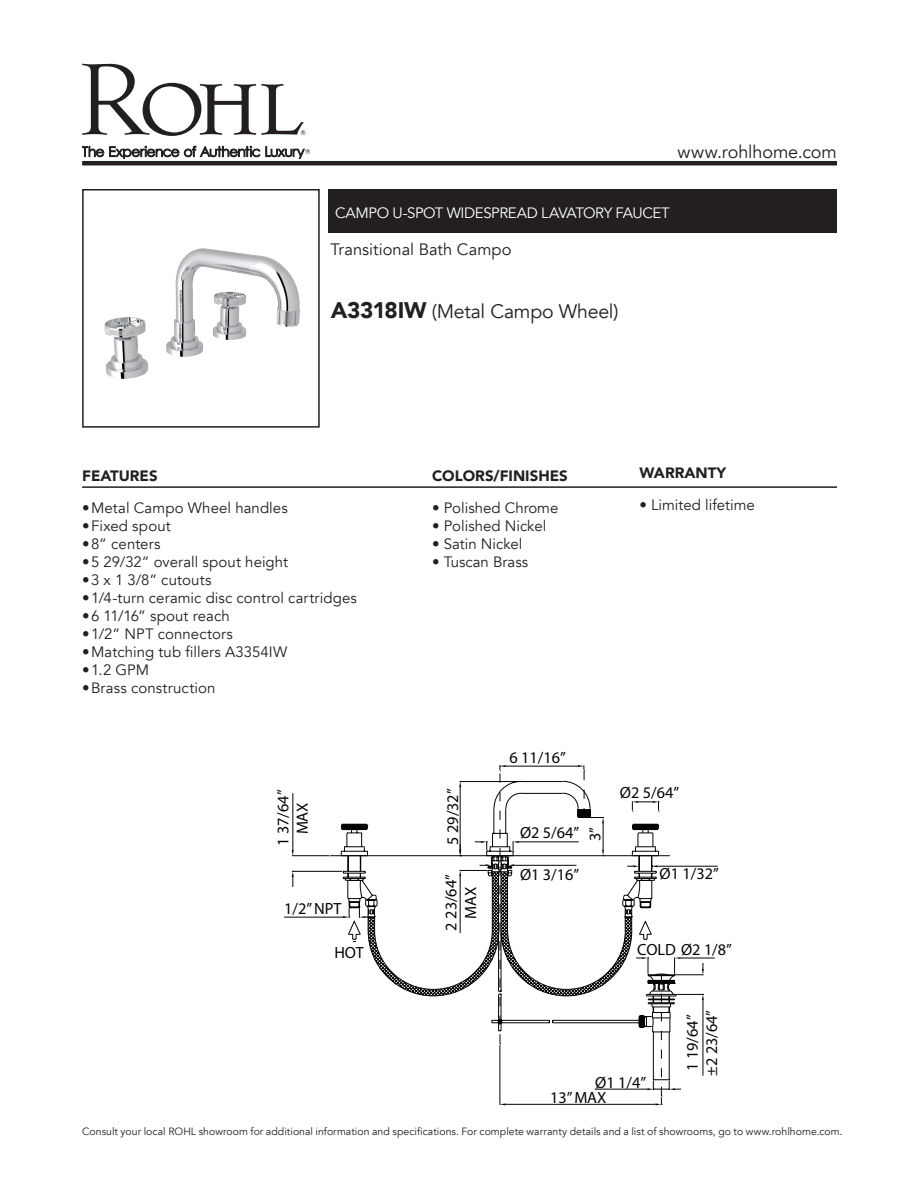
<style>
.page{position:relative;width:918px;height:1188px;background:#fff}
.page>*{position:absolute;margin:0;border:0;box-sizing:border-box;transform-origin:0 0}
.Product_Info_Nest{font:19.5px "Avenir";letter-spacing:-.015em;color:#231f20}
.t1{font:18px "Avenir";letter-spacing:-.005em;color:#231f20}
.t2{font:16.5px "Avenir";color:#231f20}
.t3{font:16.2px/19.5px "Myriad Pro";color:#040503}
.Product_Info_Nest-2{font:15px "Avenir";letter-spacing:.005em;color:#231f20}
.Product_Title_Bar{font:15px "Avenir";letter-spacing:-.025em;color:#fff}
.t4{font:900 15px "Avenir";color:#231f20}
.t5{font:10.5px "Avenir";color:#231f20}
.s1{font-weight:900;font-size:22.5px}
</style>
<div class="page">
<svg style="left:82px;top:146px;width:178px;height:13px"></svg>
<svg style="left:82px;top:64px;width:223px;height:72px"></svg>
<svg style="left:266px;top:146px;width:44px;height:13px"></svg>
<hr style="left:82px;top:161px;width:755px;height:4px;background:#231f20">
<div style="left:328px;top:189px;width:509px;height:43px;background:#231f20"></div>
<img style="left:104px;top:248px;width:196px;height:131px">
<div style="left:82px;top:189px;width:238px;height:239px;border:2px solid #231f20"></div>
<hr style="left:82px;top:486px;width:755px;height:2px;background:#231f20">
<svg style="left:291px;top:793px;width:50px;height:124px"></svg>
<svg style="left:292px;top:850px;width:2px;height:6px"></svg>
<svg style="left:292px;top:871px;width:2px;height:6px"></svg>
<hr style="left:284px;top:917px;width:59px;height:1px;background:#040503">
<svg style="left:341px;top:765px;width:377px;height:340px"></svg>
<p class="t1" style="left:678px;top:141px;width:161px">www.rohlhome.com</p>
<p class="Product_Title_Bar" style="left:335px;top:204px;width:336px">CAMPO U-SPOT WIDESPREAD LAVATORY FAUCET</p>
<p class="t2" style="left:330px;top:239px;width:183px">Transitional Bath Campo</p>
<p class="Product_Info_Nest" style="left:331px;top:300px;width:289px"><span class="s1">A3318IW</span> (Metal Campo Wheel)</p>
<p class="t4" style="left:82px;top:463px;width:77px">FEATURES</p>
<p class="Product_Info_Nest-2" style="left:82px;top:499px;width:207px">•Metal Campo Wheel handles</p>
<p class="Product_Info_Nest-2" style="left:82px;top:517px;width:90px">•Fixed spout</p>
<p class="Product_Info_Nest-2" style="left:82px;top:535px;width:80px">•8” centers</p>
<p class="Product_Info_Nest-2" style="left:82px;top:553px;width:208px">•5 29/32” overall spout height</p>
<p class="Product_Info_Nest-2" style="left:82px;top:571px;width:131px">•3 x 1 3/8” cutouts</p>
<p class="Product_Info_Nest-2" style="left:82px;top:589px;width:276px">•1/4-turn ceramic disc control cartridges</p>
<p class="Product_Info_Nest-2" style="left:82px;top:607px;width:149px">•6 11/16” spout reach</p>
<p class="Product_Info_Nest-2" style="left:82px;top:625px;width:152px">•1/2” NPT connectors</p>
<p class="Product_Info_Nest-2" style="left:82px;top:643px;width:207px">• Matching tub fillers A3354IW</p>
<p class="Product_Info_Nest-2" style="left:82px;top:661px;width:68px">•1.2 GPM</p>
<p class="Product_Info_Nest-2" style="left:82px;top:679px;width:135px">•Brass construction</p>
<p class="t4" style="left:432px;top:463px;width:137px">COLORS/FINISHES</p>
<p class="Product_Info_Nest-2" style="left:432px;top:499px;width:128px">• Polished Chrome</p>
<p class="Product_Info_Nest-2" style="left:432px;top:517px;width:116px">• Polished Nickel</p>
<p class="Product_Info_Nest-2" style="left:432px;top:535px;width:92px">• Satin Nickel</p>
<p class="Product_Info_Nest-2" style="left:432px;top:553px;width:98px">• Tuscan Brass</p>
<p class="t4" style="left:639px;top:460px;width:88px">WARRANTY</p>
<p class="Product_Info_Nest-2" style="left:639px;top:496px;width:117px">• Limited lifetime</p>
<p class="t3" style="left:510px;top:748px;width:58px">6 11/16”</p>
<p class="t3" style="left:273px;top:846px;width:58px;text-align:center;rotate:-90deg">1 37/64”<br>MAX</p>
<p class="t3" style="left:284px;top:898px;width:59px">1/2” NPT</p>
<p class="t3" style="left:443px;top:845px;width:58px;rotate:-90deg">5 29/32”</p>
<p class="t3" style="left:441px;top:931px;width:58px;text-align:center;rotate:-90deg">2 23/64”<br>MAX</p>
<p class="t3" style="left:520px;top:823px;width:61px">Ø2 5/64”</p>
<p class="t3" style="left:520px;top:865px;width:61px">Ø1 3/16”</p>
<p class="t3" style="left:585px;top:841px;width:16px;rotate:-90deg">3”</p>
<p class="t3" style="left:620px;top:783px;width:61px">Ø2 5/64”</p>
<p class="t3" style="left:660px;top:864px;width:61px">Ø1 1/32”</p>
<p class="t3" style="left:334px;top:943px;width:31px">HOT</p>
<p class="t3" style="left:637px;top:940px;width:96px">COLD Ø2 1/8”</p>
<p class="t3" style="left:550px;top:1075px;width:98px;line-height:15.1px;text-indent:45px">Ø1 1/4”<br>13” MAX</p>
<p class="t3" style="left:682px;top:1076px;width:68px;rotate:-90deg">1 19/64” ±2 23/64”</p>
<p class="t5" style="left:82px;top:1125px;width:762px">Consult your local ROHL showroom for additional information and specifications. For complete warranty details and a list of showrooms, go to www.rohlhome.com.</p>
</div>
